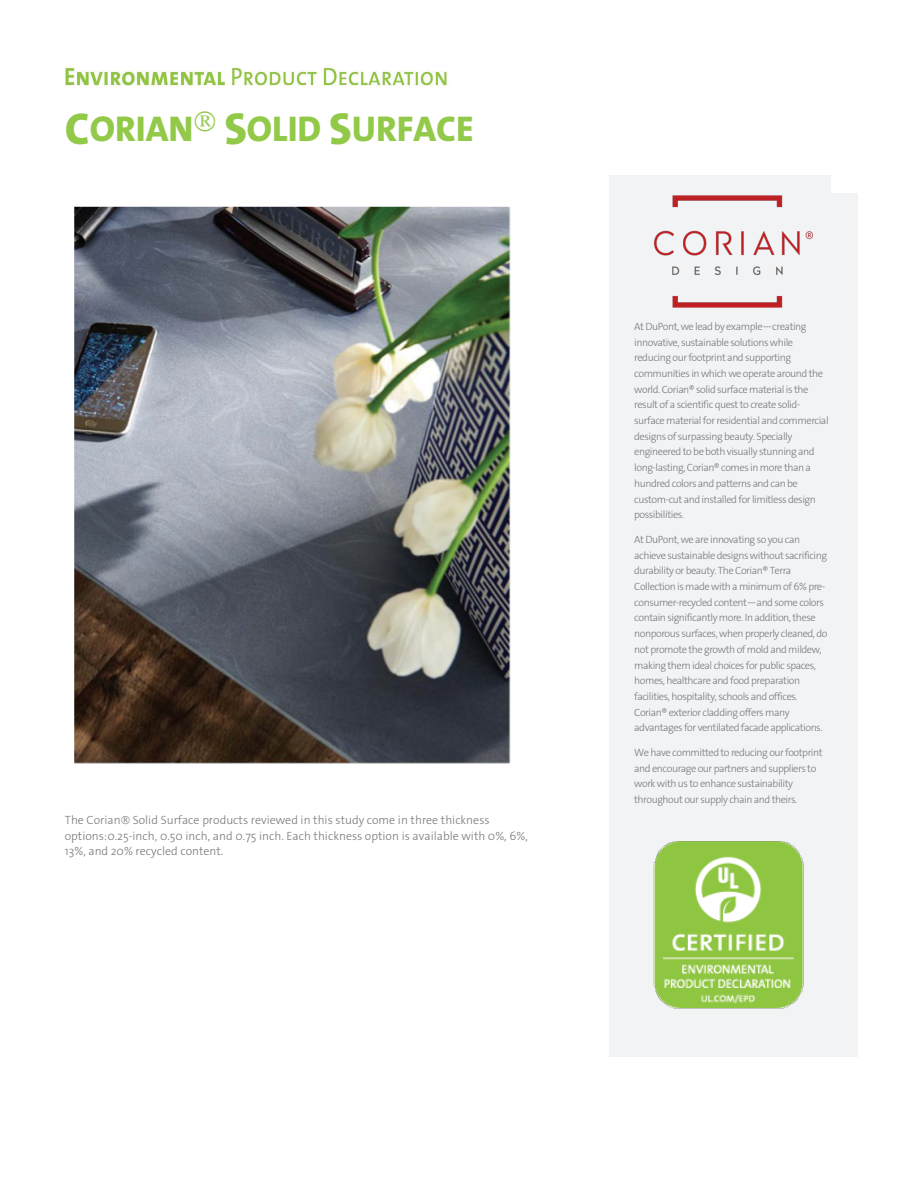
<style>
.page{position:relative;width:918px;height:1188px;background:#fff}
.page>*{position:absolute;margin:0;border:0;box-sizing:border-box;transform-origin:0 0}
.t1{font:800 36px "The Sans Os F";color:#92c948}
.t2{font:300 12px/15.6px "The Sans Os F";color:#76787b}
.t3{font:300 10.5px/15.8px "The Sans Os F";letter-spacing:-.045em;color:#76787b}
.s1{font-size:45px}
</style>
<div class="page">
<div style="left:609px;top:176px;width:222px;height:17px;background:#f2f3f4"></div>
<div style="left:609px;top:193px;width:27px;height:117px;background:#f2f3f4"></div>
<div style="left:636px;top:193px;width:195px;height:117px;background:#f2f3f4"></div>
<div style="left:831px;top:193px;width:27px;height:117px;background:#f2f3f4"></div>
<div style="left:609px;top:310px;width:249px;height:747px;background:#f2f3f4"></div>
<img style="left:653px;top:195px;width:160px;height:113px">
<img style="left:65px;top:67px;width:382px;height:19px">
<img style="left:74px;top:206px;width:437px;height:558px">
<img style="left:653px;top:841px;width:151px;height:168px">
<h1 class="t1" style="left:65px;top:106px;width:410px"><span class="s1">C</span>ORIAN <span class="s1">S</span>OLID <span class="s1">S</span>URFACE</h1>
<p class="t2" style="left:65px;top:812px;width:465px">The Corian Solid Surface products reviewed in this study come in three thickness options:0.25-inch, 0.50 inch, and 0.75 inch. Each thickness option is available with 0%, 6%,<br>13%, and 20% recycled content.</p>
<p class="t3" style="left:634px;top:319px;width:196px">At DuPont, we lead by example—creating innovative, sustainable solutions while reducing our footprint and supporting communities in which we operate around the world. Corian® solid surface material is the result of a scientific quest to create solid&shy;surface material for residential and commercial designs of surpassing beauty. Specially engineered to be both visually stunning and long-lasting, Corian® comes in more than a hundred colors and patterns and can be custom-cut and installed for limitless design possibilities.</p>
<p class="t3" style="left:634px;top:532px;width:195px">At DuPont, we are innovating so you can achieve sustainable designs without sacrificing durability or beauty. The Corian® Terra Collection is made with a minimum of 6% pre&shy;consumer-recycled content—and some colors contain significantly more. In addition, these nonporous surfaces, when properly cleaned, do not promote the growth of mold and mildew, making them ideal choices for public spaces, homes, healthcare and food preparation facilities, hospitality, schools and offices.<br>Corian® exterior cladding offers many advantages for ventilated facade applications.</p>
<p class="t3" style="left:634px;top:745px;width:190px">We have committed to reducing our footprint and encourage our partners and suppliers to work with us to enhance sustainability throughout our supply chain and theirs.</p>
</div>
